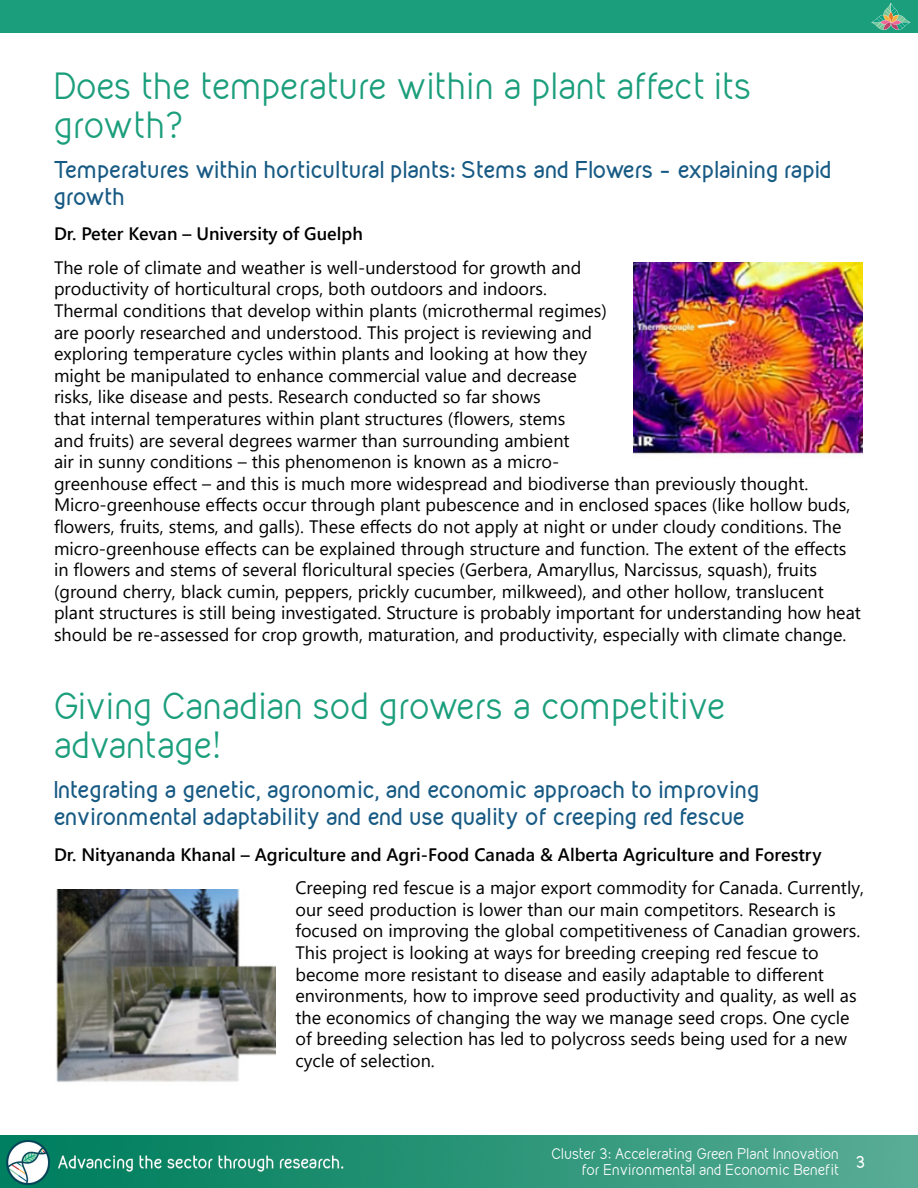
<style>
.page{position:relative;width:918px;height:1188px;background:#fff}
.page>*{position:absolute;margin:0;border:0;box-sizing:border-box;transform-origin:0 0}
.t1{font:33px/39px "Kirvy";color:#1b9e7c}
.t2{font:700 21px/27px "Kirvy";color:#175a84}
.t3{font:18px/21.6px "Segoe UI";color:#000}
.t4{font:600 18px "Segoe UI";color:#000}
.t5{font:700 15px "Kirvy";color:#fff}
.t6{font:13.5px/16.2px "Kirvy";letter-spacing:-.01em;color:#fff;text-align:right}
</style>
<div class="page">
<div style="left:0;top:0;width:918px;height:33px;background:#1b9e7c"></div>
<svg style="left:871px;top:3px;width:39px;height:27px"></svg>
<img style="left:0;top:1136px;width:918px;height:52px">
<img style="left:633px;top:263px;width:230px;height:195px">
<img style="left:56px;top:890px;width:219px;height:192px">
<h1 class="t1" style="left:54px;top:66px;width:699px">Does the temperature within a plant affect its growth?</h1>
<p class="t2" style="left:54px;top:156px;width:780px">Temperatures within horticultural plants: Stems and Flowers – explaining rapid growth</p>
<p class="t4" style="left:54px;top:217px;width:310px">Dr. Peter Kevan – University of Guelph</p>
<p class="t3" style="left:54px;top:255px;width:808px">The role of climate and weather is well-understood for growth and<br>productivity of horticultural crops, both outdoors and indoors.<br>Thermal conditions that develop within plants (microthermal regimes)<br>are poorly researched and understood. This project is reviewing and<br>exploring temperature cycles within plants and looking at how they<br>might be manipulated to enhance commercial value and decrease<br>risks, like disease and pests. Research conducted so far shows<br>that internal temperatures within plant structures (flowers, stems<br>and fruits) are several degrees warmer than surrounding ambient<br>air in sunny conditions – this phenomenon is known as a micro-<br>greenhouse effect – and this is much more widespread and biodiverse than previously thought.<br>Micro-greenhouse effects occur through plant pubescence and in enclosed spaces (like hollow buds, flowers, fruits, stems, and galls). These effects do not apply at night or under cloudy conditions. The micro-greenhouse effects can be explained through structure and function. The extent of the effects in flowers and stems of several floricultural species (Gerbera, Amaryllus, Narcissus, squash), fruits (ground cherry, black cumin, peppers, prickly cucumber, milkweed), and other hollow, translucent plant structures is still being investigated. Structure is probably important for understanding how heat should be re-assessed for crop growth, maturation, and productivity, especially with climate change.</p>
<h1 class="t1" style="left:54px;top:686px;width:674px">Giving Canadian sod growers a competitive advantage!</h1>
<p class="t2" style="left:54px;top:776px;width:707px">Integrating a genetic, agronomic, and economic approach to improving environmental adaptability and end use quality of creeping red fescue</p>
<p class="t4" style="left:54px;top:837px;width:769px">Dr. Nityananda Khanal – Agriculture and Agri-Food Canada &amp; Alberta Agriculture and Forestry</p>
<p class="t3" style="left:295px;top:875px;width:570px">Creeping red fescue is a major export commodity for Canada. Currently, our seed production is lower than our main competitors. Research is focused on improving the global competitiveness of Canadian growers.<br>This project is looking at ways for breeding creeping red fescue to become more resistant to disease and easily adaptable to different environments, how to improve seed productivity and quality, as well as the economics of changing the way we manage seed crops. One cycle of breeding selection has led to polycross seeds being used for a new cycle of selection.</p>
<p class="t6" style="left:551px;top:1146px;width:289px">Cluster 3: Accelerating Green Plant Innovation for Environmental and Economic Benefit</p>
<p class="t5" style="left:856px;top:1152px;width:10px">3</p>
</div>
